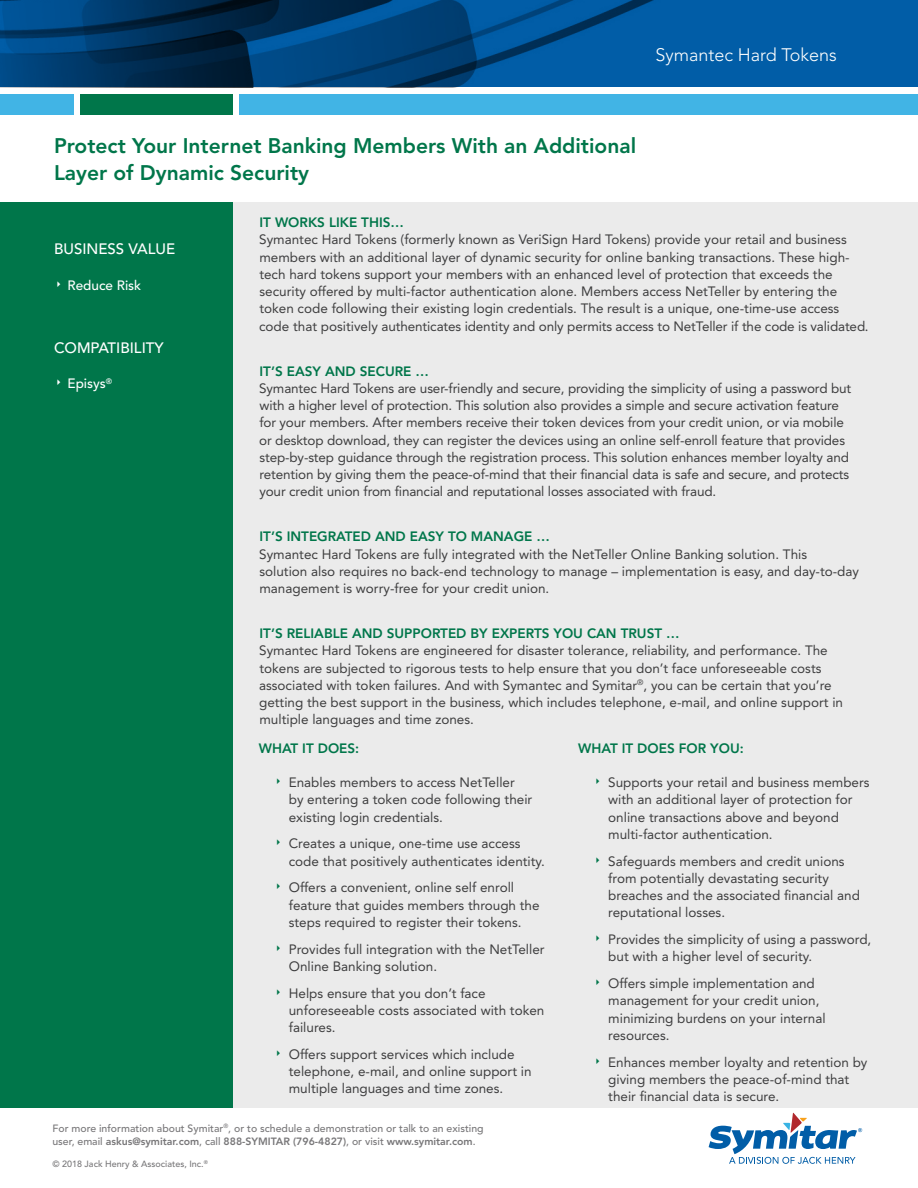
<style>
.page{position:relative;width:918px;height:1188px;background:#fff}
.page>*{position:absolute;margin:0;border:0;box-sizing:border-box;transform-origin:0 0}
.t1{font:800 21px/27px "Avenir LT Std";color:#00764a}
.t2{font:300 18px "Avenir LT Std";color:#fff}
.t3{font:500 15px "Avenir LT Std";color:#fff}
.t4{font:13.5px/17.2px "Avenir LT Std";color:#3e3e3f}
.t5{font:800 13.5px "Avenir LT Std";color:#00764a}
.t6{font:500 13.5px "Avenir LT Std";color:#fff}
.t7{font:500 10.5px/13.5px "Avenir LT Std";color:#787779}
.t8{font:500 9px "Avenir LT Std";color:#787779}
.s1{font-family:"Myriad Pro"}
.s2{font-weight:800}
</style>
<div class="page">
<div style="left:0;top:203px;width:918px;height:905px;background:#ebebeb"></div>
<div style="left:239px;top:94px;width:679px;height:21px;background:#41b4e5"></div>
<div style="left:0;top:94px;width:74px;height:21px;background:#41b4e5"></div>
<div style="left:80px;top:94px;width:153px;height:21px;background:#00764a"></div>
<svg style="left:0;top:0;width:918px;height:87px;background:#004984"></svg>
<div style="left:0;top:203px;width:233px;height:905px;background:#00764a"></div>
<svg style="left:709px;top:1112px;width:153px;height:52px"></svg>
<h2 class="t2" style="left:656px;top:44px;width:183px">Symantec Hard Tokens</h2>
<h1 class="t1" style="left:54px;top:133px;width:584px">Protect Your Internet Banking Members With an Additional<br>Layer of Dynamic Security</h1>
<p class="t5" style="left:260px;top:214px;width:146px">IT WORKS LIKE THIS…</p>
<p class="t4" style="left:259px;top:231px;width:610px">Symantec Hard Tokens (formerly known as VeriSign Hard Tokens) provide your retail and business members with an additional layer of dynamic security for online banking transactions. These high&shy;tech hard tokens support your members with an enhanced level of protection that exceeds the security offered by multi-factor authentication alone. Members access NetTeller by entering the token code following their existing login credentials. The result is a unique, one-time-use access code that positively authenticates identity and only permits access to NetTeller if the code is validated<span class="s1">.</span></p>
<p class="t5" style="left:260px;top:363px;width:171px">IT’S EASY AND SECURE …</p>
<p class="t4" style="left:259px;top:380px;width:594px">Symantec Hard Tokens are user-friendly and secure, providing the simplicity of using a password but with a higher level of protection. This solution also provides a simple and secure activation feature for your members. After members receive their token devices from your credit union, or via mobile or desktop download, they can register the devices using an online self-enroll feature that provides step-by-step guidance through the registration process. This solution enhances member loyalty and retention by giving them the peace-of-mind that their financial data is safe and secure, and protects your credit union from financial and reputational losses associated with fraud.</p>
<p class="t5" style="left:260px;top:529px;width:292px">IT’S INTEGRATED AND EASY TO MANAGE …</p>
<p class="t4" style="left:259px;top:545px;width:601px">Symantec Hard Tokens are fully integrated with the NetTeller Online Banking solution. This<br>solution also requires no back-end technology to manage – implementation is easy, and day-to-day management is worry-free for your credit union.</p>
<p class="t5" style="left:260px;top:625px;width:422px">IT’S RELIABLE AND SUPPORTED BY EXPERTS YOU CAN TRUST …</p>
<p class="t4" style="left:259px;top:642px;width:585px">Symantec Hard Tokens are engineered for disaster tolerance, reliability, and performance. The tokens are subjected to rigorous tests to help ensure that you don’t face unforeseeable costs associated with token failures. And with Symantec and Symitar<sup>®</sup>, you can be certain that you’re getting the best support in the business, which includes telephone, e-mail, and online support in multiple languages and time zones.</p>
<p class="t5" style="left:259px;top:740px;width:102px">WHAT IT DOES:</p>
<p class="t4" style="left:289px;top:774px;width:245px">Enables members to access NetTeller by entering a token code following their existing login credentials.</p>
<p class="t4" style="left:289px;top:835px;width:258px">Creates a unique, one-time use access code that positively authenticates identity.</p>
<p class="t4" style="left:289px;top:879px;width:252px">Offers a convenient, online self enroll feature that guides members through the steps required to register their tokens.</p>
<p class="t4" style="left:289px;top:940px;width:257px">Provides full integration with the NetTeller<br>Online Banking solution.</p>
<p class="t4" style="left:289px;top:984px;width:257px">Helps ensure that you don’t face unforeseeable costs associated with token failures.</p>
<p class="t4" style="left:289px;top:1045px;width:244px">Offers support services which include telephone, e-mail, and online support in multiple languages and time zones.</p>
<p class="t3" style="left:54px;top:240px;width:123px">BUSINESS VALUE</p>
<p class="t6" style="left:68px;top:277px;width:75px">Reduce Risk</p>
<p class="t3" style="left:54px;top:339px;width:111px">COMPATIBILITY</p>
<p class="t6" style="left:68px;top:376px;width:46px">Episys<sup>®</sup></p>
<p class="t5" style="left:578px;top:740px;width:167px">WHAT IT DOES FOR YOU:</p>
<p class="t4" style="left:608px;top:774px;width:263px">Supports your retail and business members with an additional layer of protection for online transactions above and beyond multi-factor authentication.</p>
<p class="t4" style="left:608px;top:852px;width:253px">Safeguards members and credit unions from potentially devastating security breaches and the associated financial and reputational losses.</p>
<p class="t4" style="left:608px;top:931px;width:265px">Provides the simplicity of using a password, but with a higher level of security.</p>
<p class="t4" style="left:608px;top:975px;width:219px">Offers simple implementation and management for your credit union, minimizing burdens on your internal resources.</p>
<p class="t4" style="left:608px;top:1053px;width:261px">Enhances member loyalty and retention by giving members the peace-of-mind that their financial data is secure.</p>
<p class="t7" style="left:52px;top:1121px;width:433px">For more information about Symitar<sup>®</sup>, or to schedule a demonstration or talk to an existing user, email <span class="s2">askus@symitar.com</span>, call <span class="s2">888-SYMITAR (796-4827)</span>, or visit <span class="s2">www.symitar.com</span>.</p>
<p class="t8" style="left:52px;top:1158px;width:157px">© 2018 Jack Henry &amp; Associates, Inc.<sup>®</sup></p>
</div>
